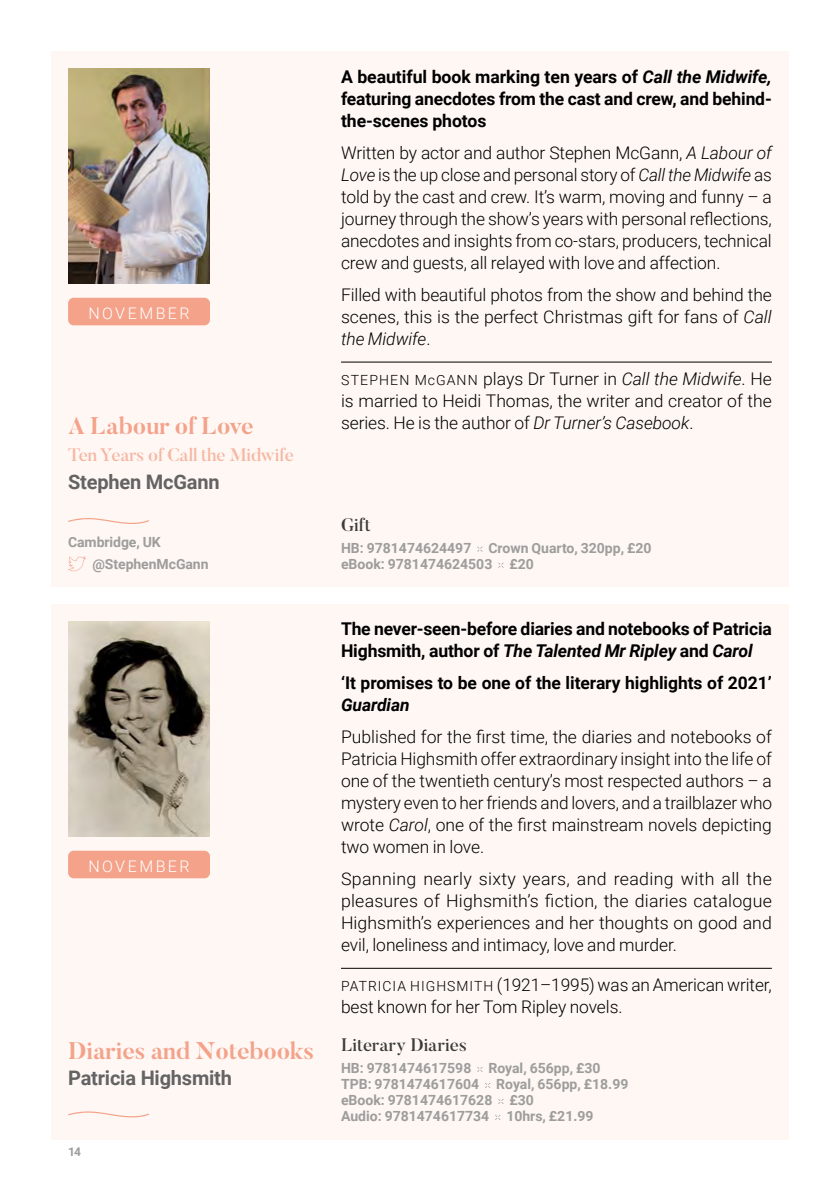
<style>
.page{position:relative;width:840px;height:1191px;background:#fff}
.page>*{position:absolute;margin:0;border:0;box-sizing:border-box;transform-origin:0 0}
.t1{font:700 24px "Butler";letter-spacing:-.005em;color:#f4a28a}
.t2{font:700 20px "Roboto";letter-spacing:-.01em;color:#646363}
.t3{font:500 18px "Butler";letter-spacing:-.005em;color:#f7b6a1}
.t4{font:500 18px "Butler";color:#3c3c3b}
.t5{font:700 17.6px/22px "Roboto";letter-spacing:-.01em;color:#000;text-align:justify}
.t6{font:300 17.4px/22px "Roboto";letter-spacing:-.005em;color:#000;text-align:justify}
.t7{font:700 17.4px "Roboto";letter-spacing:-.005em;color:#000}
.t8{font:italic 700 17.4px "Roboto";letter-spacing:-.005em;color:#000}
.t9{font:300 16px "Roboto";letter-spacing:.155em;color:#fff}
.t10{font:700 14px/16px "Roboto";color:#9d9d9c}
.t11{font:700 12px "Roboto";color:#9d9d9c}
.s1{font-style:italic}
.s2{font-size:14px}
</style>
<div class="page">
<div style="left:51px;top:51px;width:737px;height:536px;background:#fef7f4"></div>
<svg style="left:68px;top:518px;width:81px;height:6px"></svg>
<svg style="left:68px;top:556px;width:18px;height:15px"></svg>
<hr style="left:341px;top:362px;width:430px;height:1px;background:#000">
<svg style="left:477px;top:546px;width:5px;height:6px"></svg>
<svg style="left:498px;top:562px;width:5px;height:6px"></svg>
<img style="left:68px;top:68px;width:142px;height:215px">
<div style="left:68px;top:298px;width:142px;height:27px;background:#f4a28a;border-radius:6px"></div>
<div style="left:51px;top:604px;width:737px;height:536px;background:#fef7f4"></div>
<svg style="left:68px;top:1111px;width:81px;height:6px"></svg>
<hr style="left:341px;top:968px;width:430px;height:1px;background:#000">
<svg style="left:477px;top:1067px;width:5px;height:5px"></svg>
<svg style="left:485px;top:1083px;width:5px;height:5px"></svg>
<svg style="left:498px;top:1099px;width:5px;height:5px"></svg>
<svg style="left:495px;top:1115px;width:5px;height:5px"></svg>
<img style="left:68px;top:621px;width:142px;height:215px">
<div style="left:68px;top:850px;width:142px;height:28px;background:#f4a28a;border-radius:6px"></div>
<p class="t9" style="left:88px;top:302px;width:103px">NOVEMBER</p>
<h1 class="t1" style="left:68px;top:410px;width:187px">A Labour of Love</h1>
<p class="t3" style="left:68px;top:443px;width:227px">Ten Years of Call the Midwife</p>
<p class="t2" style="left:68px;top:468px;width:153px">Stephen McGann</p>
<p class="t10" style="left:92px;top:530px;width:117px;line-height:22.6px;text-indent:-24px">Cambridge, UK @StephenMcGann</p>
<p class="t9" style="left:88px;top:854px;width:103px">NOVEMBER</p>
<h1 class="t1" style="left:68px;top:1035px;width:247px">Diaries and Notebooks</h1>
<p class="t2" style="left:68px;top:1064px;width:165px">Patricia Highsmith</p>
<p class="t11" style="left:68px;top:1143px;width:15px">14</p>
<p class="t5" style="left:341px;top:65px;width:432px">A beautiful book marking ten years of <span class="s1">Call the Midwife, </span>featuring anecdotes from the cast and crew, and behind&shy;the-scenes photos</p>
<p class="t6" style="left:341px;top:141px;width:432px">Written by actor and author Stephen McGann, <span class="s1">A Labour of Love</span> is the up close and personal story of <span class="s1">Call the Midwife</span> as told by the cast and crew. It’s warm, moving and funny – a journey through the show’s years with personal reflections, anecdotes and insights from co-stars, producers, technical crew and guests, all relayed with love and affection.</p>
<p class="t6" style="left:341px;top:283px;width:432px">Filled with beautiful photos from the show and behind the scenes, this is the perfect Christmas gift for fans of <span class="s1">Call the Midwife</span>.</p>
<p class="t6" style="left:341px;top:367px;width:432px"><span class="s2">STEPHEN McGANN</span> plays Dr Turner in <span class="s1">Call the Midwife</span>. He is married to Heidi Thomas, the writer and creator of the series. He is the author of <span class="s1">Dr Turner’s Casebook</span>.</p>
<p class="t4" style="left:341px;top:513px;width:31px">Gift</p>
<p class="t10" style="left:341px;top:540px;width:312px">HB: 9781474624497 Crown Quarto, 320pp, £20 eBook: 9781474624503 £20</p>
<p class="t5" style="left:341px;top:617px;width:432px">The never-seen-before diaries and notebooks of Patricia<br>Highsmith, author of <span class="s1">The Talented Mr Ripley</span> and <span class="s1">Carol</span></p>
<p class="t7" style="left:341px;top:671px;width:432px">‘It promises to be one of the literary highlights of 2021’</p>
<p class="t8" style="left:341px;top:693px;width:70px">Guardian</p>
<p class="t6" style="left:341px;top:725px;width:432px">Published for the first time, the diaries and notebooks of Patricia Highsmith offer extraordinary insight into the life of one of the twentieth century’s most respected authors – a mystery even to her friends and lovers, and a trailblazer who wrote <span class="s1">Carol</span>, one of the first mainstream novels depicting two women in love.</p>
<p class="t6" style="left:341px;top:867px;width:432px">Spanning nearly sixty years, and reading with all the pleasures of Highsmith’s fiction, the diaries catalogue Highsmith’s experiences and her thoughts on good and evil, loneliness and intimacy, love and murder.</p>
<p class="t6" style="left:341px;top:973px;width:432px"><span class="s2">PATRICIA HIGHSMITH</span> (1921–1995) was an American writer, best known for her Tom Ripley novels.</p>
<p class="t4" style="left:341px;top:1033px;width:127px">Literary Diaries</p>
<p class="t10" style="left:341px;top:1060px;width:289px">HB: 9781474617598 Royal, 656pp, £30<br>TPB: 9781474617604 Royal, 656pp, £18.99 eBook: 9781474617628 £30<br>Audio: 9781474617734 10hrs, £21.99</p>
</div>
